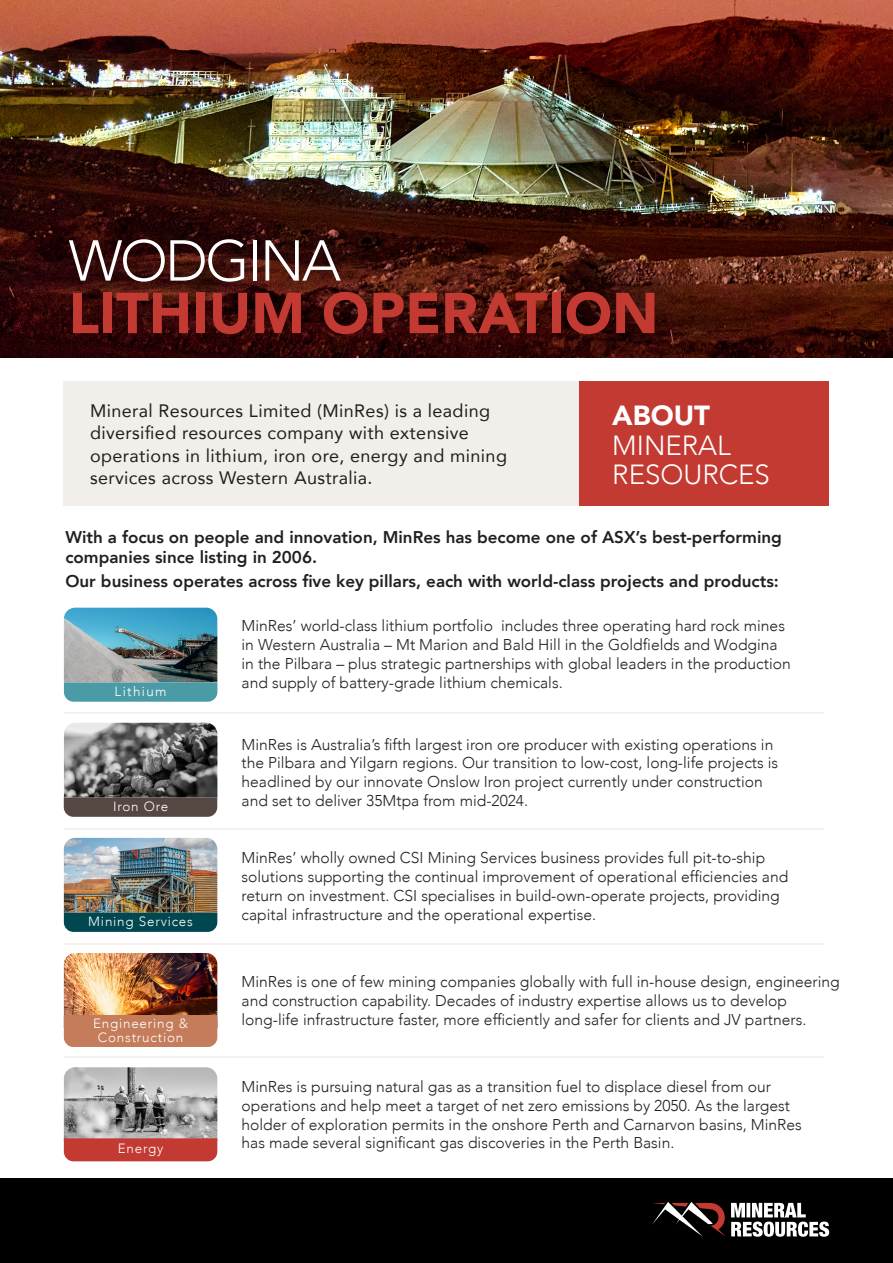
<style>
.page{position:relative;width:893px;height:1263px;background:#fff}
.page>*{position:absolute;margin:0;border:0;box-sizing:border-box;transform-origin:0 0}
.t1{font:900 57px/52.5px "Avenir";color:#c33a32}
.t2{font:300 27.6px/29.5px "Avenir";color:#fff}
.t3{font:18px/22.5px "Avenir";letter-spacing:.02em;color:#231f20}
.t4{font:800 16.95px/19.8px "Avenir";color:#231f20}
.t5{font:300 15.6px/18.8px "Avenir";color:#231f20}
.t6{font:300 13.35px "Avenir";letter-spacing:.06em;color:#fff}
.t7{font:300 13.35px "Avenir";letter-spacing:.1em;color:#fff}
.s1{font-weight:300;color:#fff}
.s2{font-weight:900}
</style>
<div class="page">
<div style="left:0;top:1178px;width:893px;height:85px;background:#000001"></div>
<img style="left:0;top:0;width:893px;height:357px">
<svg style="left:652px;top:1202px;width:177px;height:35px"></svg>
<div style="left:64px;top:381px;width:765px;height:124px;background:#f2eee9"></div>
<div style="left:580px;top:381px;width:249px;height:124px;background:#c33a32"></div>
<img style="left:64px;top:953px;width:153px;height:62px">
<img style="left:64px;top:1067px;width:153px;height:71px">
<img style="left:64px;top:608px;width:153px;height:74px">
<svg style="left:64px;top:682px;width:153px;height:20px;background:#529eaa"></svg>
<img style="left:64px;top:838px;width:153px;height:75px">
<div style="left:64px;top:913px;width:153px;height:19px;background:#004750"></div>
<img style="left:64px;top:723px;width:153px;height:74px">
<svg style="left:64px;top:797px;width:153px;height:20px;background:#5a4d48"></svg>
<div style="left:64px;top:1015px;width:153px;height:32px;background:#c47c5a"></div>
<div style="left:64px;top:1138px;width:153px;height:23px;background:#c33a32"></div>
<hr style="left:64px;top:712px;width:760px;height:2px;background:#f2eee9">
<hr style="left:64px;top:828px;width:760px;height:1px;background:#f2eee9">
<hr style="left:64px;top:943px;width:760px;height:2px;background:#f2eee9">
<hr style="left:64px;top:1056px;width:760px;height:2px;background:#f2eee9">
<p class="t1" style="left:69px;top:233px;width:591px"><span class="s1">WODGINA<br></span>LITHIUM OPERATION</p>
<p class="t3" style="left:90px;top:399px;width:418px">Mineral Resources Limited (MinRes) is a leading diversified resources company with extensive operations in lithium, iron ore, energy and mining services across Western Australia.</p>
<p class="t2" style="left:612px;top:401px;width:159px"><span class="s2">ABOUT<br></span>MINERAL<br>RESOURCES</p>
<p class="t4" style="left:65px;top:527px;width:718px">With a focus on people and innovation, MinRes has become one of ASX’s best-performing companies since listing in 2006.</p>
<p class="t4" style="left:65px;top:571px;width:715px">Our business operates across five key pillars, each with world-class projects and products:</p>
<p class="t7" style="left:115px;top:683px;width:54px">Lithium</p>
<p class="t6" style="left:113px;top:798px;width:57px">Iron Ore</p>
<p class="t6" style="left:88px;top:913px;width:106px">Mining Services</p>
<p class="t5" style="left:242px;top:617px;width:551px">MinRes’ world-class lithium portfolio includes three operating hard rock mines in Western Australia – Mt Marion and Bald Hill in the Goldfields and Wodgina in the Pilbara – plus strategic partnerships with global leaders in the production and supply of battery-grade lithium chemicals.</p>
<p class="t5" style="left:242px;top:735px;width:538px">MinRes is Australia’s fifth largest iron ore producer with existing operations in the Pilbara and Yilgarn regions. Our transition to low-cost, long-life projects is headlined by our innovate Onslow Iron project currently under construction and set to deliver 35Mtpa from mid-2024.</p>
<p class="t5" style="left:242px;top:848px;width:548px">MinRes’ wholly owned CSI Mining Services business provides full pit-to-ship solutions supporting the continual improvement of operational efficiencies and return on investment. CSI specialises in build-own-operate projects, providing capital infrastructure and the operational expertise.</p>
<p class="t5" style="left:242px;top:972px;width:600px">MinRes is one of few mining companies globally with full in-house design, engineering and construction capability. Decades of industry expertise allows us to develop</p>
<p class="t6" style="left:93px;top:1016px;width:97px">Engineering &amp;</p>
<p class="t5" style="left:242px;top:1010px;width:566px">long-life infrastructure faster, more efficiently and safer for clients and JV partners.</p>
<p class="t6" style="left:98px;top:1029px;width:87px">Construction</p>
<p class="t6" style="left:118px;top:1141px;width:47px">Energy</p>
<p class="t5" style="left:242px;top:1077px;width:562px">MinRes is pursuing natural gas as a transition fuel to displace diesel from our operations and help meet a target of net zero emissions by 2050. As the largest holder of exploration permits in the onshore Perth and Carnarvon basins, MinRes has made several significant gas discoveries in the Perth Basin.</p>
</div>
